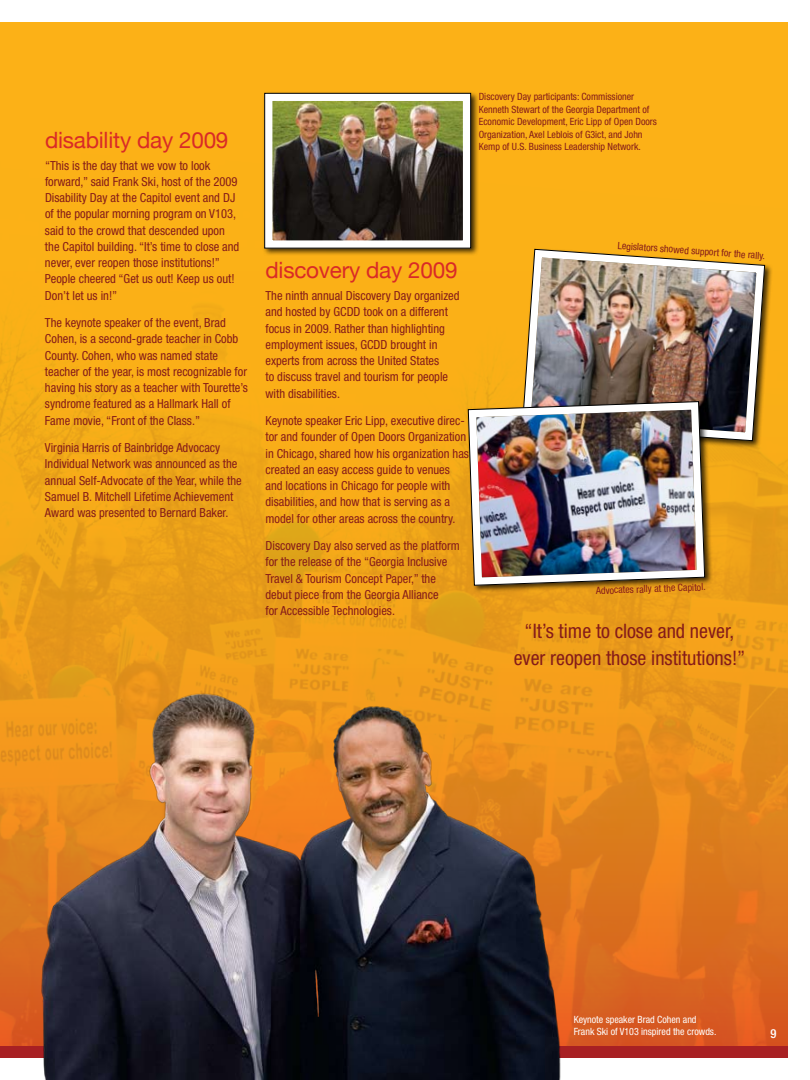
<style>
.page{position:relative;width:810px;height:1080px;background:#fff}
.page>*{position:absolute;margin:0;border:0;box-sizing:border-box;transform-origin:0 0}
.t1{font:22.5px "Helvetica Neue";letter-spacing:-.01em;color:#d92a27}
.t2{font:condensed 20px/26.5px "Helvetica Neue";color:#851b19;text-align:center}
.t3{font:condensed 12.5px/16.2px "Helvetica Neue";color:#851b19}
.t4{font:500 condensed 12.5px "Helvetica Neue";color:#fff}
.t5{font:condensed 10px/12.5px "Helvetica Neue";color:#851b19}
.t6{font:condensed 10px/12.5px "Helvetica Neue";color:#fff}
</style>
<div class="page">
<div style="left:0;top:22px;width:787px;height:1036px;background:#fcb117"></div>
<img style="left:0;top:306px;width:787px;height:740px">
<div style="left:0;top:1046px;width:787px;height:12px;background:#a82023"></div>
<svg style="left:518px;top:248px;width:251px;height:197px"></svg>
<img style="left:26px;top:685px;width:553px;height:395px">
<div style="left:263px;top:91px;width:216px;height:165px;background:#000;opacity:.75"></div>
<img style="left:263px;top:91px;width:212px;height:161px">
<div style="left:264px;top:93px;width:207px;height:155px;border:1px solid #000"></div>
<img style="left:522px;top:249px;width:243px;height:192px">
<div style="left:466px;top:400px;width:247px;height:194px;background:#000;opacity:.75"></div>
<svg style="left:464px;top:398px;width:245px;height:192px"></svg>
<img style="left:468px;top:401px;width:237px;height:185px">
<h1 class="t1" style="left:45px;top:126px;width:185px">disability day 2009</h1>
<p class="t3" style="left:45px;top:157px;width:196px">“This is the day that we vow to look forward,” said Frank Ski, host of the 2009<br>Disability Day at the Capitol event and DJ of the popular morning program on V103, said to the crowd that descended upon the Capitol building. “It’s time to close and never, ever reopen those institutions!” People cheered “Get us out! Keep us out!<br>Don’t let us in!”</p>
<p class="t3" style="left:45px;top:314px;width:204px">The keynote speaker of the event, Brad Cohen, is a second-grade teacher in Cobb County. Cohen, who was named state teacher of the year, is most recognizable for having his story as a teacher with Tourette’s syndrome featured as a Hallmark Hall of Fame movie, “Front of the Class.”</p>
<p class="t3" style="left:45px;top:439px;width:198px">Virginia Harris of Bainbridge Advocacy Individual Network was announced as the annual Self-Advocate of the Year, while the Samuel B. Mitchell Lifetime Achievement Award was presented to Bernard Baker.</p>
<p class="t5" style="left:479px;top:91px;width:180px">Discovery Day participants: Commissioner Kenneth Stewart of the Georgia Department of Economic Development, Eric Lipp of Open Doors Organization, Axel Leblois of G3ict, and John Kemp of U.S. Business Leadership Network.</p>
<h1 class="t1" style="left:265px;top:257px;width:194px">discovery day 2009</h1>
<p class="t3" style="left:265px;top:287px;width:196px">The ninth annual Discovery Day organized and hosted by GCDD took on a different focus in 2009. Rather than highlighting employment issues, GCDD brought in experts from across the United States<br>to discuss travel and tourism for people with disabilities.</p>
<p class="t3" style="left:265px;top:412px;width:205px">Keynote speaker Eric Lipp, executive direc&shy;tor and founder of Open Doors Organization in Chicago, shared how his organization has created an easy access guide to venues and locations in Chicago for people with disabilities, and how that is serving as a model for other areas across the country.</p>
<p class="t3" style="left:265px;top:537px;width:196px">Discovery Day also served as the platform for the release of the “Georgia Inclusive Travel &amp; Tourism Concept Paper,” the debut piece from the Georgia Alliance<br>for Accessible Technologies.</p>
<p class="t5" style="left:618px;top:239px;width:150px;rotate:4deg">Legislators showed support for the rally.</p>
<p class="t5" style="left:596px;top:584px;width:111px;rotate:-2deg">Advocates rally at the Capitol.</p>
<h2 class="t2" style="left:514px;top:618px;width:233px">“It’s time to close and never, ever reopen those institutions!”</h2>
<p class="t6" style="left:574px;top:1013px;width:144px">Keynote speaker Brad Cohen and<br>Frank Ski of V103 inspired the crowds.</p>
<p class="t4" style="left:771px;top:1026px;width:7px">9</p>
</div>
